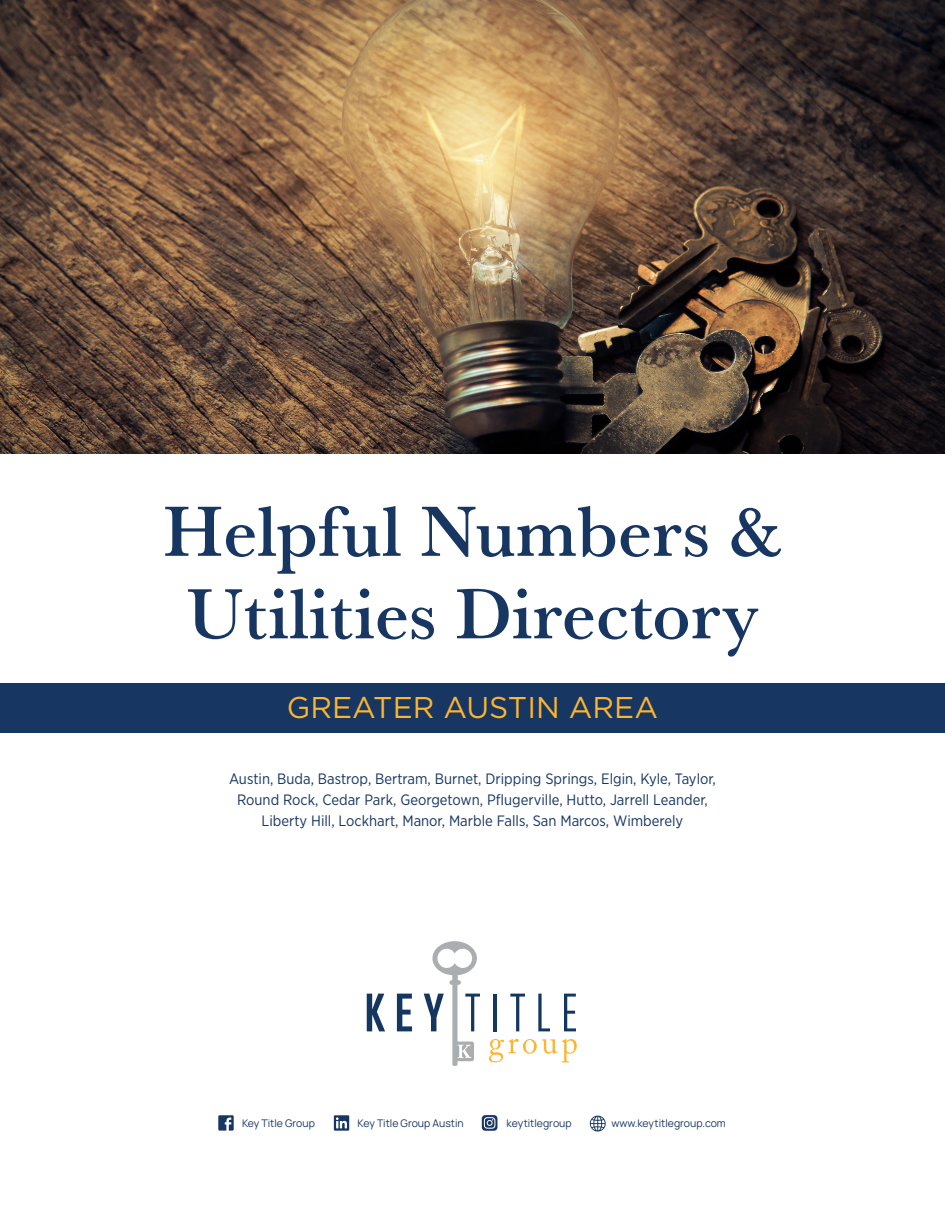
<style>
.page{position:relative;width:945px;height:1215px;background:#fff}
.page>*{position:absolute;margin:0;border:0;box-sizing:border-box;transform-origin:0 0}
.t1{font:500 73.5px "Baskerville URW";color:#173661}
.t2{font:30px "Gotham";color:#fcb531}
.t3{font:15px/21px "Gotham Narrow";color:#173661;text-align:center}
.t4{font:10.5px "Manrope";color:#173661}
</style>
<div class="page">
<svg style="left:367px;top:994px;width:18px;height:37px"></svg>
<svg style="left:397px;top:994px;width:15px;height:37px"></svg>
<svg style="left:424px;top:994px;width:20px;height:37px"></svg>
<svg style="left:465px;top:994px;width:15px;height:37px"></svg>
<hr style="left:494px;top:994px;width:3px;height:37px;background:#143760">
<svg style="left:510px;top:994px;width:15px;height:37px"></svg>
<svg style="left:538px;top:994px;width:12px;height:37px"></svg>
<svg style="left:564px;top:994px;width:12px;height:37px"></svg>
<svg style="left:489px;top:1039px;width:88px;height:23px"></svg>
<svg style="left:432px;top:941px;width:45px;height:44px"></svg>
<div style="left:452px;top:970px;width:6px;height:96px;background:#abaeb0;border-radius:2px"></div>
<div style="left:455px;top:1042px;width:19px;height:19px;background:#abaeb0;border-radius:2px"></div>
<svg style="left:458px;top:1045px;width:13px;height:13px"></svg>
<svg style="left:482px;top:1115px;width:15px;height:16px"></svg>
<svg style="left:218px;top:1115px;width:16px;height:16px"></svg>
<svg style="left:334px;top:1115px;width:15px;height:16px"></svg>
<svg style="left:589px;top:1115px;width:17px;height:17px"></svg>
<div style="left:0;top:683px;width:945px;height:50px;background:#173661"></div>
<img style="left:0;top:0;width:945px;height:453px">
<p class="t1" style="left:163px;top:479px;width:620px">Helpful Numbers &amp;</p>
<p class="t1" style="left:187px;top:562px;width:573px">Utilities Directory</p>
<p class="t2" style="left:287px;top:688px;width:373px">GREATER AUSTIN AREA</p>
<p class="t3" style="left:229px;top:768px;width:488px">Austin, Buda, Bastrop, Bertram, Burnet, Dripping Springs, Elgin, Kyle, Taylor,<br>Round Rock, Cedar Park, Georgetown, Pflugerville, Hutto, Jarrell Leander,<br>Liberty Hill, Lockhart, Manor, Marble Falls, San Marcos, Wimberely</p>
<p class="t4" style="left:242px;top:1116px;width:74px">Key Title Group</p>
<p class="t4" style="left:358px;top:1116px;width:108px">Key Title Group Austin</p>
<p class="t4" style="left:507px;top:1116px;width:67px">keytitlegroup</p>
<p class="t4" style="left:612px;top:1116px;width:116px">www.keytitlegroup.com</p>
</div>
